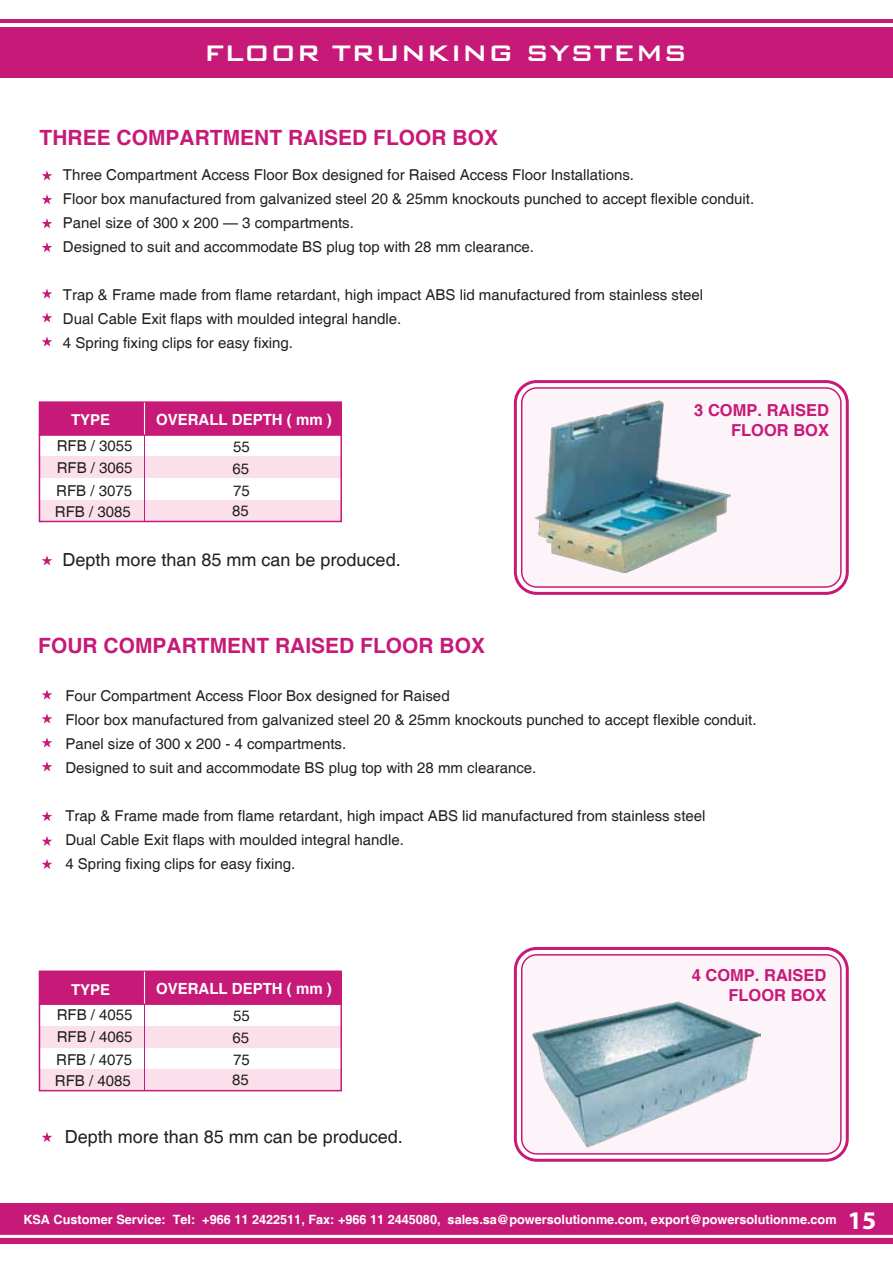
<style>
.page{position:relative;width:893px;height:1263px;background:#fff}
.page>*{position:absolute;margin:0;border:0;box-sizing:border-box;transform-origin:0 0}
.t1{font:500 30px "Bank Gothic BT";color:#fff}
.t2{font:700 21px "Helvetica";color:#c71a78}
.t3{font:18px "Helvetica";color:#221f20}
.t4{font:700 16.5px/19.8px "Helvetica";color:#c71a78;text-align:right}
.t5{font:700 15.45px "Helvetica";color:#fff}
.t6{font:15px/24px "Helvetica";color:#221f20}
.t7{font:700 15px "Helvetica";color:#fff}
.t8{font:700 12.75px "Helvetica";color:#fff}
.s1{font-family:"Myriad";font-size:25.5px}
</style>
<div class="page">
<div style="left:39px;top:457px;width:302px;height:21px;background:#fbdfeb"></div>
<div style="left:39px;top:500px;width:302px;height:22px;background:#fbdfeb"></div>
<div style="left:0;top:27px;width:893px;height:51px;background:#c71a78"></div>
<div style="left:0;top:1203px;width:893px;height:41px;background:#c71a78"></div>
<hr style="left:0;top:19px;width:893px;height:3px;background:#c71a78">
<hr style="left:0;top:1235px;width:893px;height:3px;background:#fff">
<div style="left:39px;top:434px;width:303px;height:88px;border:2px solid #c71a78"></div>
<div style="left:39px;top:401px;width:303px;height:35px;background:#c71a78;border:2px solid #c71a78"></div>
<hr style="left:144px;top:433px;width:1px;height:89px;background:#c71a78">
<hr style="left:144px;top:403px;width:1px;height:31px;background:#fff">
<div style="left:39px;top:1026px;width:302px;height:21px;background:#fbdfeb"></div>
<div style="left:39px;top:1069px;width:302px;height:22px;background:#fbdfeb"></div>
<div style="left:39px;top:1003px;width:303px;height:88px;border:2px solid #c71a78"></div>
<div style="left:39px;top:970px;width:303px;height:35px;background:#c71a78;border:2px solid #c71a78"></div>
<hr style="left:144px;top:1002px;width:1px;height:89px;background:#c71a78">
<hr style="left:144px;top:972px;width:1px;height:31px;background:#fff">
<div style="left:514px;top:947px;width:335px;height:215px;border:3px solid #c71a78;border-radius:21px"></div>
<div style="left:522px;top:955px;width:319px;height:199px;background:#fcf4f8;border-radius:15px"></div>
<div style="left:521px;top:954px;width:321px;height:200px;border:2px solid #c71a78;border-radius:15px"></div>
<div style="left:514px;top:380px;width:335px;height:215px;border:3px solid #c71a78;border-radius:21px"></div>
<div style="left:522px;top:388px;width:319px;height:199px;background:#fcf4f8;border-radius:15px"></div>
<div style="left:521px;top:387px;width:321px;height:201px;border:2px solid #c71a78;border-radius:15px"></div>
<svg style="left:42px;top:1132px;width:10px;height:10px"></svg>
<svg style="left:42px;top:555px;width:10px;height:10px"></svg>
<svg style="left:42px;top:170px;width:10px;height:10px"></svg>
<svg style="left:42px;top:194px;width:10px;height:10px"></svg>
<svg style="left:42px;top:218px;width:10px;height:10px"></svg>
<svg style="left:42px;top:242px;width:10px;height:10px"></svg>
<svg style="left:42px;top:289px;width:10px;height:10px"></svg>
<svg style="left:42px;top:312px;width:10px;height:11px"></svg>
<svg style="left:42px;top:336px;width:10px;height:10px"></svg>
<svg style="left:42px;top:690px;width:10px;height:10px"></svg>
<svg style="left:42px;top:713px;width:10px;height:10px"></svg>
<svg style="left:42px;top:737px;width:10px;height:10px"></svg>
<svg style="left:42px;top:761px;width:10px;height:10px"></svg>
<svg style="left:42px;top:811px;width:10px;height:10px"></svg>
<svg style="left:42px;top:836px;width:10px;height:10px"></svg>
<svg style="left:42px;top:859px;width:10px;height:10px"></svg>
<img style="left:535px;top:400px;width:195px;height:173px">
<img style="left:533px;top:1001px;width:228px;height:147px">
<h1 class="t1" style="left:204px;top:37px;width:485px">FLOOR TRUNKING SYSTEMS</h1>
<h2 class="t2" style="left:40px;top:125px;width:460px">THREE COMPARTMENT RAISED FLOOR BOX</h2>
<p class="t6" style="left:63px;top:163px;width:693px">Three Compartment Access Floor Box designed for Raised Access Floor Installations.<br>Floor box manufactured from galvanized steel 20 &amp; 25mm knockouts punched to accept flexible conduit.<br>Panel size of 300 x 200 — 3 compartments.<br>Designed to suit and accommodate BS plug top with 28 mm clearance.</p>
<p class="t6" style="left:63px;top:283px;width:642px">Trap &amp; Frame made from flame retardant, high impact ABS lid manufactured from stainless steel<br>Dual Cable Exit flaps with moulded integral handle.<br>4 Spring fixing clips for easy fixing.</p>
<p class="t5" style="left:156px;top:410px;width:177px">OVERALL DEPTH ( mm )</p>
<p class="t7" style="left:71px;top:411px;width:41px">TYPE</p>
<p class="t6" style="left:57px;top:435px;width:77px;line-height:21.9px">RFB / 3055<br>RFB / 3065</p>
<p class="t6" style="left:55px;top:481px;width:79px;line-height:20.9px">RFB / 3075<br>RFB / 3085</p>
<p class="t6" style="left:233px;top:479px;width:18px">75</p>
<p class="t6" style="left:233px;top:435px;width:18px">55</p>
<p class="t6" style="left:233px;top:457px;width:18px">65</p>
<p class="t6" style="left:232px;top:499px;width:18px">85</p>
<p class="t3" style="left:62px;top:549px;width:340px">Depth more than 85 mm can be produced.</p>
<h2 class="t2" style="left:38px;top:633px;width:448px">FOUR COMPARTMENT RAISED FLOOR BOX</h2>
<p class="t4" style="left:694px;top:401px;width:136px">3 COMP. RAISED<br>FLOOR BOX</p>
<p class="t6" style="left:65px;top:684px;width:693px">Four Compartment Access Floor Box designed for Raised<br>Floor box manufactured from galvanized steel 20 &amp; 25mm knockouts punched to accept flexible conduit.<br>Panel size of 300 x 200 - 4 compartments.<br>Designed to suit and accommodate BS plug top with 28 mm clearance.</p>
<p class="t6" style="left:65px;top:804px;width:642px">Trap &amp; Frame made from flame retardant, high impact ABS lid manufactured from stainless steel<br>Dual Cable Exit flaps with moulded integral handle.<br>4 Spring fixing clips for easy fixing.</p>
<p class="t5" style="left:156px;top:979px;width:177px">OVERALL DEPTH ( mm )</p>
<p class="t7" style="left:71px;top:980px;width:41px">TYPE</p>
<p class="t6" style="left:57px;top:1004px;width:77px;line-height:21.9px">RFB / 4055<br>RFB / 4065</p>
<p class="t6" style="left:55px;top:1050px;width:79px;line-height:20.9px">RFB / 4075<br>RFB / 4085</p>
<p class="t6" style="left:233px;top:1048px;width:18px">75</p>
<p class="t6" style="left:233px;top:1004px;width:18px">55</p>
<p class="t6" style="left:233px;top:1026px;width:18px">65</p>
<p class="t6" style="left:232px;top:1068px;width:18px">85</p>
<p class="t3" style="left:65px;top:1126px;width:340px">Depth more than 85 mm can be produced.</p>
<p class="t4" style="left:692px;top:966px;width:136px">4 COMP. RAISED<br>FLOOR BOX</p>
<p class="t8" style="left:23px;top:1212px;width:854px">KSA Customer Service: Tel: +966 11 2422511, Fax: +966 11 2445080, sales.sa@powersolutionme.com, export@powersolutionme.com <span class="s1">15</span></p>
</div>
